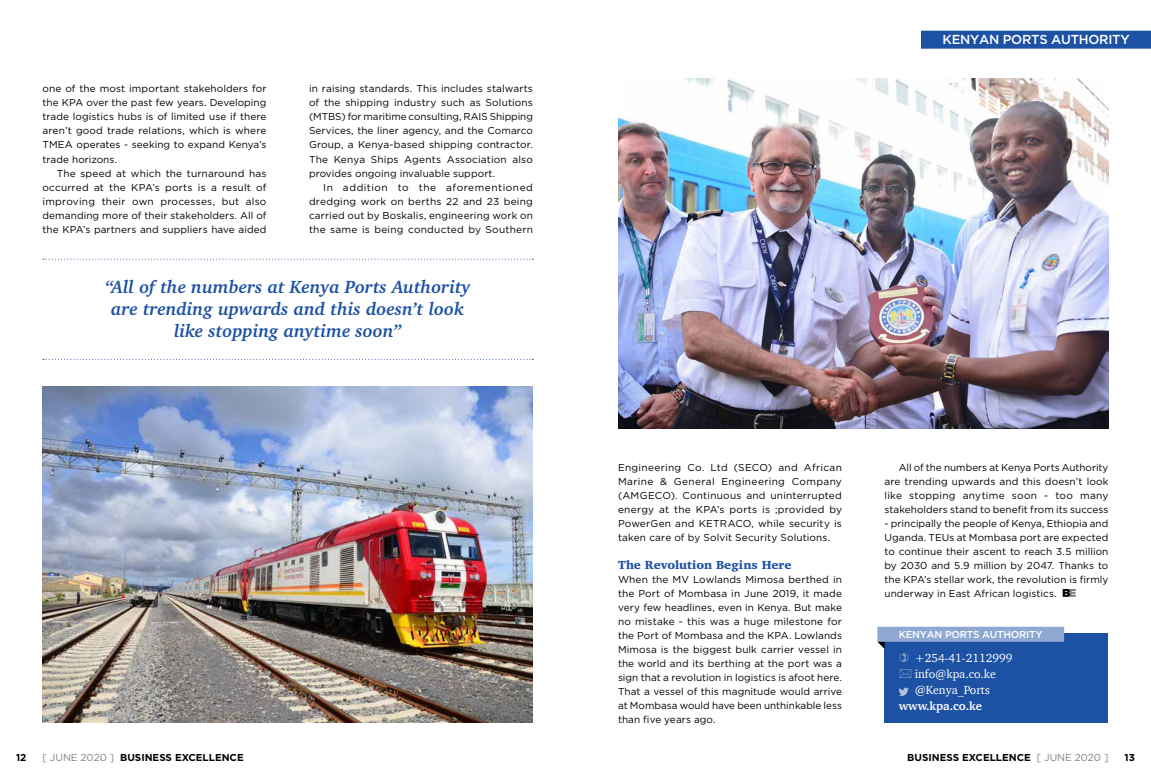
<style>
.page{position:relative;width:1151px;height:783px;background:#fff}
.page>*{position:absolute;margin:0;border:0;box-sizing:border-box;transform-origin:0 0}
.t1{font:italic 700 18px/22px "Charter IT Cby BT";color:#1d51a4;text-align:center}
.t2{font:500 13px "Gotham";letter-spacing:-.02em;color:#fff}
.t3{font:12px/16px "Charter";color:#fff}
.t4{font:900 12px "Charter IT Cby BT";color:#1d51a4}
.t5{font:700 12px "Charter";color:#fff}
.t6{font:10px/14px "Gotham";letter-spacing:.01em;color:#000;text-align:justify}
.t7{font:700 10px "Gotham";color:#000}
.t8{font:500 10px "Gotham";letter-spacing:-.02em;color:#fff}
.s1{font-weight:400;color:#808080}
</style>
<div class="page">
<div style="left:921px;top:31px;width:230px;height:18px;background:#1d51a4"></div>
<svg style="left:1063px;top:589px;width:13px;height:7px"></svg>
<img style="left:43px;top:386px;width:490px;height:336px">
<img style="left:618px;top:78px;width:490px;height:350px">
<div style="left:884px;top:633px;width:224px;height:89px;background:#1d51a4"></div>
<svg style="left:899px;top:687px;width:10px;height:8px"></svg>
<div style="left:877px;top:626px;width:187px;height:15px;background:#8ea8d2"></div>
<svg style="left:877px;top:641px;width:7px;height:7px"></svg>
<svg style="left:43px;top:258px;width:490px;height:1px"></svg>
<svg style="left:43px;top:359px;width:490px;height:1px"></svg>
<p class="t6" style="left:43px;top:82px;width:225px">one of the most important stakeholders for the KPA over the past few years. Developing trade logistics hubs is of limited use if there aren’t good trade relations, which is where TMEA operates - seeking to expand Kenya’s trade horizons.</p>
<p class="t6" style="left:43px;top:166px;width:225px;text-indent:14px">The speed at which the turnaround has occurred at the KPA’s ports is a result of improving their own processes, but also demanding more of their stakeholders. All of the KPA’s partners and suppliers have aided</p>
<p class="t6" style="left:309px;top:82px;width:225px">in raising standards. This includes stalwarts of the shipping industry such as Solutions (MTBS) for maritime consulting, RAIS Shipping Services, the liner agency, and the Comarco Group, a Kenya-based shipping contractor.<br>The Kenya Ships Agents Association also provides ongoing invaluable support.</p>
<p class="t6" style="left:309px;top:180px;width:225px;text-indent:14px">In addition to the aforementioned dredging work on berths 22 and 23 being carried out by Boskalis, engineering work on the same is being conducted by Southern</p>
<h1 class="t1" style="left:105px;top:275px;width:367px">“All of the numbers at Kenya Ports Authority are trending upwards and this doesn’t look like stopping anytime soon”</h1>
<h2 class="t2" style="left:942px;top:31px;width:189px">KENYAN PORTS AUTHORITY</h2>
<p class="t6" style="left:618px;top:460px;width:225px">Engineering Co. Ltd (SECO) and African Marine &amp; General Engineering Company (AMGECO). Continuous and uninterrupted energy at the KPA’s ports is ;provided by PowerGen and KETRACO, while security is taken care of by Solvit Security Solutions.</p>
<p class="t4" style="left:618px;top:557px;width:175px">The Revolution Begins Here</p>
<p class="t6" style="left:618px;top:572px;width:225px">When the MV Lowlands Mimosa berthed in the Port of Mombasa in June 2019, it made very few headlines, even in Kenya. But make no mistake - this was a huge milestone for the Port of Mombasa and the KPA. Lowlands Mimosa is the biggest bulk carrier vessel in the world and its berthing at the port was a sign that a revolution in logistics is afoot here.<br>That a vessel of this magnitude would arrive at Mombasa would have been unthinkable less than five years ago.</p>
<p class="t6" style="left:884px;top:460px;width:225px;text-indent:14px">All of the numbers at Kenya Ports Authority are trending upwards and this doesn’t look like stopping anytime soon - too many stakeholders stand to benefit from its success</p>
<p class="t6" style="left:884px;top:516px;width:225px">- principally the people of Kenya, Ethiopia and Uganda. TEUs at Mombasa port are expected to continue their ascent to reach 3.5 million by 2030 and 5.9 million by 2047. Thanks to the KPA’s stellar work, the revolution is firmly underway in East African logistics.</p>
<p class="t8" style="left:899px;top:627px;width:145px">KENYAN PORTS AUTHORITY</p>
<p class="t3" style="left:915px;top:649px;width:99px">+254-41-2112999 info@kpa.co.ke @Kenya_Ports</p>
<p class="t5" style="left:899px;top:695px;width:85px">www.kpa.co.ke</p>
<p class="t7" style="left:16px;top:750px;width:12px">12</p>
<p class="t7" style="left:43px;top:750px;width:203px"><span class="s1">[ JUNE 2020 ]</span> BUSINESS EXCELLENCE</p>
<p class="t7" style="left:1124px;top:750px;width:12px">13</p>
<p class="t7" style="left:907px;top:750px;width:203px">BUSINESS EXCELLENCE <span class="s1">[ JUNE 2020 ]</span></p>
</div>
